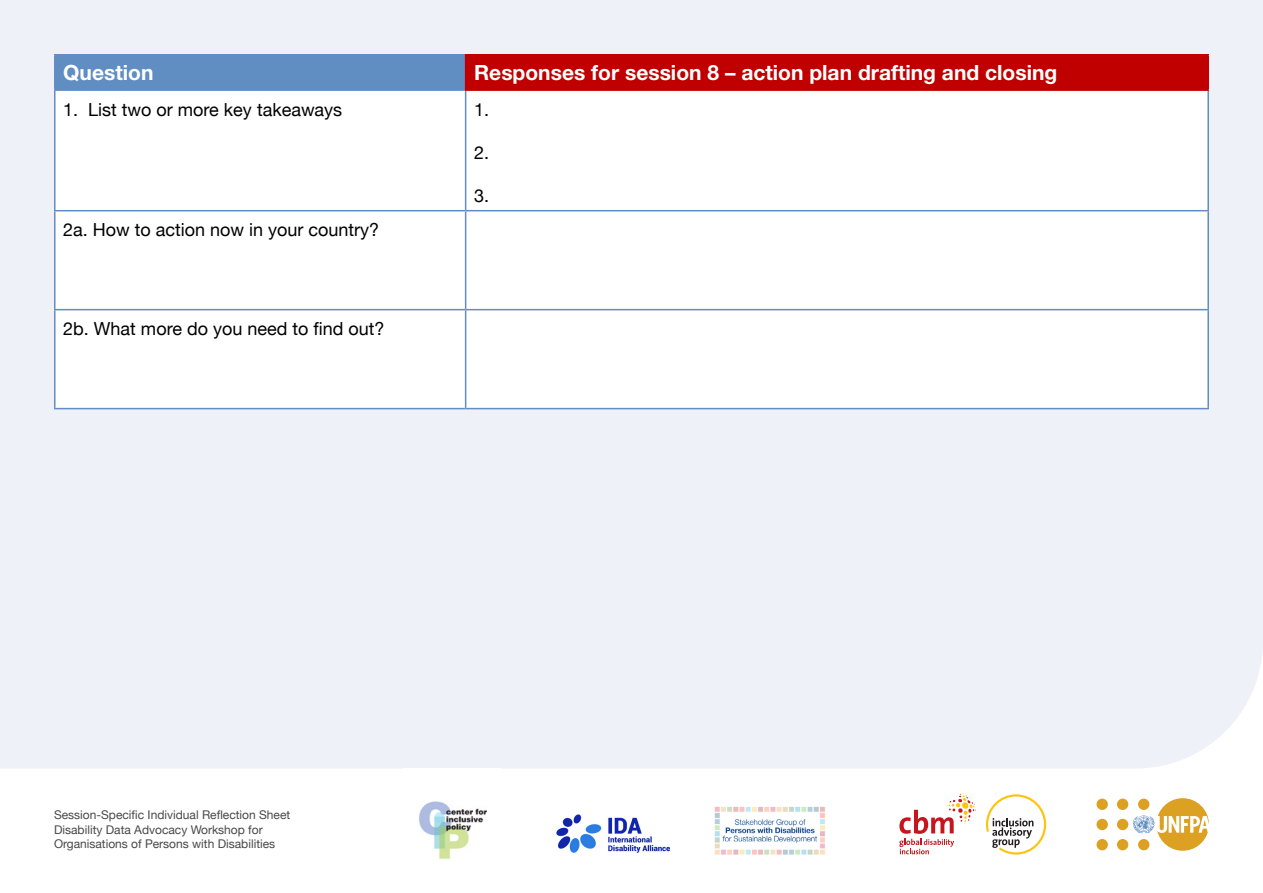
<style>
.page{position:relative;width:1263px;height:893px;background:#fff}
.page>*{position:absolute;margin:0;border:0;box-sizing:border-box;transform-origin:0 0}
.t1{font:700 21px "Helvetica Neue";color:#fff}
.t2{font:18px "Helvetica Neue";color:#000}
.t3{font:12px/14.4px "Helvetica Neue";color:#484848}
</style>
<div class="page">
<div style="left:0;top:0;width:1263px;height:768px;background:#eff1f8"></div>
<div style="left:1117px;top:819px;width:11px;height:11px;background:#dca022;border-radius:50%"></div>
<div style="left:1117px;top:839px;width:11px;height:11px;background:#dca022;border-radius:50%"></div>
<div style="left:1117px;top:799px;width:11px;height:11px;background:#dca022;border-radius:50%"></div>
<div style="left:1096px;top:819px;width:12px;height:11px;background:#dca022;border-radius:50%"></div>
<div style="left:1096px;top:839px;width:12px;height:11px;background:#dca022;border-radius:50%"></div>
<div style="left:1096px;top:799px;width:12px;height:11px;background:#dca022;border-radius:50%"></div>
<svg style="left:1133px;top:798px;width:76px;height:53px"></svg>
<svg style="left:986px;top:794px;width:60px;height:61px"></svg>
<svg style="left:899px;top:794px;width:77px;height:60px"></svg>
<img style="left:556px;top:814px;width:114px;height:39px">
<img style="left:714px;top:807px;width:111px;height:48px">
<img style="left:419px;top:801px;width:68px;height:58px">
<div style="left:55px;top:55px;width:411px;height:35px;background:#608dc2"></div>
<div style="left:466px;top:55px;width:742px;height:35px;background:#c00000"></div>
<svg style="left:56px;top:91px;width:1151px;height:317px"></svg>
<hr style="left:54px;top:89px;width:411px;height:2px;background:#608dc2">
<hr style="left:54px;top:91px;width:2px;height:119px;background:#608dc2">
<hr style="left:465px;top:91px;width:1px;height:119px;background:#608dc2">
<hr style="left:1207px;top:91px;width:2px;height:119px;background:#608dc2">
<hr style="left:54px;top:210px;width:412px;height:1px;background:#608dc2">
<hr style="left:54px;top:211px;width:2px;height:98px;background:#608dc2">
<hr style="left:466px;top:210px;width:743px;height:1px;background:#608dc2">
<hr style="left:465px;top:211px;width:1px;height:98px;background:#608dc2">
<hr style="left:1207px;top:211px;width:2px;height:98px;background:#608dc2">
<hr style="left:54px;top:309px;width:412px;height:1px;background:#608dc2">
<hr style="left:54px;top:310px;width:2px;height:98px;background:#608dc2">
<hr style="left:466px;top:309px;width:743px;height:1px;background:#608dc2">
<hr style="left:465px;top:310px;width:1px;height:98px;background:#608dc2">
<hr style="left:1207px;top:310px;width:2px;height:98px;background:#608dc2">
<hr style="left:54px;top:408px;width:412px;height:1px;background:#608dc2">
<hr style="left:466px;top:408px;width:743px;height:1px;background:#608dc2">
<hr style="left:54px;top:54px;width:411px;height:2px;background:#608dc2">
<hr style="left:54px;top:56px;width:2px;height:33px;background:#608dc2">
<hr style="left:465px;top:54px;width:744px;height:2px;background:#c00000">
<hr style="left:465px;top:56px;width:1px;height:33px;background:#c00000">
<hr style="left:1207px;top:56px;width:2px;height:33px;background:#c00000">
<hr style="left:465px;top:89px;width:744px;height:2px;background:#c00000">
<h1 class="t1" style="left:63px;top:59px;width:92px">Question</h1>
<h1 class="t1" style="left:474px;top:59px;width:585px">Responses for session 8 – action plan drafting and closing</h1>
<h2 class="t2" style="left:63px;top:96px;width:281px">1. List two or more key takeaways</h2>
<h2 class="t2" style="left:474px;top:96px;width:17px">1.</h2>
<h2 class="t2" style="left:474px;top:140px;width:17px">2.</h2>
<h2 class="t2" style="left:474px;top:183px;width:17px">3.</h2>
<h2 class="t2" style="left:63px;top:217px;width:318px">2a. How to action now in your country?</h2>
<h2 class="t2" style="left:63px;top:316px;width:323px">2b. What more do you need to find out?</h2>
<p class="t3" style="left:54px;top:809px;width:238px">Session-Specific Individual Reflection Sheet<br>Disability Data Advocacy Workshop for<br>Organisations of Persons with Disabilities</p>
</div>
